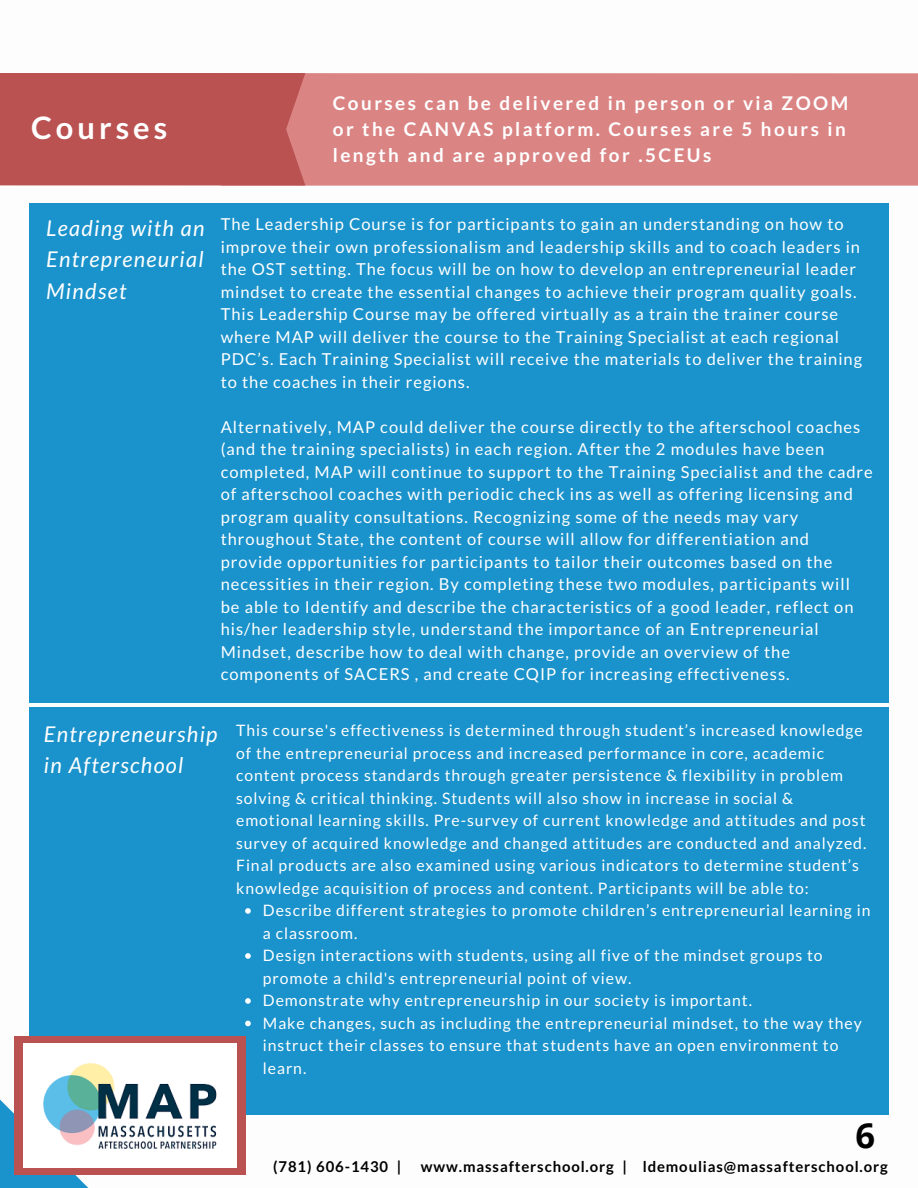
<style>
.page{position:relative;width:918px;height:1188px;background:#fff}
.page>*{position:absolute;margin:0;border:0;box-sizing:border-box;transform-origin:0 0}
.t1{font:700 34.5px "Open Sans";color:#000}
.t2{font:700 30.9px "Lato";letter-spacing:.13em;color:#fff}
.t3{font:italic 21.75px/31.5px "Lato";letter-spacing:.06em;color:#fff;text-align:justify}
.t4{font:700 18.9px/25.8px "Lato";letter-spacing:.13em;color:#fff}
.t5{font:16.5px/22.5px "Lato";letter-spacing:.06em;color:#fff}
.t6{font:15.75px/22.5px "Lato";letter-spacing:.06em;color:#fff}
.t7{font:700 14.85px "Lato";letter-spacing:.06em;color:#000}
</style>
<div class="page">
<div style="left:305px;top:73px;width:613px;height:113px;background:#db8484"></div>
<div style="left:0;top:73px;width:305px;height:113px;background:#bb5252"></div>
<div style="left:29px;top:204px;width:860px;height:499px;background:#1a92cb"></div>
<div style="left:30px;top:707px;width:859px;height:408px;background:#1a92cb"></div>
<div style="left:14px;top:1036px;width:232px;height:139px;background:#bb5252"></div>
<img style="left:23px;top:1044px;width:213px;height:124px">
<svg style="left:245px;top:908px;width:6px;height:6px"></svg>
<svg style="left:245px;top:953px;width:6px;height:6px"></svg>
<svg style="left:245px;top:998px;width:6px;height:6px"></svg>
<svg style="left:245px;top:1021px;width:6px;height:5px"></svg>
<p class="t2" style="left:31px;top:108px;width:138px">Courses</p>
<p class="t4" style="left:333px;top:90px;width:517px">Courses can be delivered in person or via ZOOM or the CANVAS platform. Courses are 5 hours in length and are approved for .5CEUs</p>
<p class="t3" style="left:46px;top:212px;width:160px">Leading with an Entrepreneurial Mindset</p>
<p class="t5" style="left:221px;top:213px;width:643px">The Leadership Course is for participants to gain an understanding on how to improve their own professionalism and leadership skills and to coach leaders in the OST setting. The focus will be on how to develop an entrepreneurial leader mindset to create the essential changes to achieve their program quality goals.<br>This Leadership Course may be offered virtually as a train the trainer course where MAP will deliver the course to the Training Specialist at each regional PDC’s. Each Training Specialist will receive the materials to deliver the training to the coaches in their regions.</p>
<p class="t5" style="left:221px;top:415px;width:654px">Alternatively, MAP could deliver the course directly to the afterschool coaches (and the training specialists) in each region. After the 2 modules have been completed, MAP will continue to support to the Training Specialist and the cadre of afterschool coaches with periodic check ins as well as offering licensing and program quality consultations. Recognizing some of the needs may vary throughout State, the content of course will allow for differentiation and provide opportunities for participants to tailor their outcomes based on the necessities in their region. By completing these two modules, participants will be able to Identify and describe the characteristics of a good leader, reflect on his/her leadership style, understand the importance of an Entrepreneurial Mindset, describe how to deal with change, provide an overview of the components of SACERS , and create CQIP for increasing effectiveness.</p>
<p class="t3" style="left:44px;top:718px;width:175px">Entrepreneurship in Afterschool</p>
<p class="t6" style="left:236px;top:719px;width:632px">This course's effectiveness is determined through student’s increased knowledge of the entrepreneurial process and increased performance in core, academic content process standards through greater persistence &amp; flexibility in problem solving &amp; critical thinking. Students will also show in increase in social &amp; emotional learning skills. Pre-survey of current knowledge and attitudes and post survey of acquired knowledge and changed attitudes are conducted and analyzed.<br>Final products are also examined using various indicators to determine student’s knowledge acquisition of process and content. Participants will be able to:</p>
<p class="t6" style="left:263px;top:899px;width:609px">Describe different strategies to promote children’s entrepreneurial learning in a classroom.</p>
<p class="t6" style="left:263px;top:944px;width:561px">Design interactions with students, using all five of the mindset groups to promote a child's entrepreneurial point of view.</p>
<p class="t6" style="left:263px;top:989px;width:491px">Demonstrate why entrepreneurship in our society is important.</p>
<p class="t6" style="left:263px;top:1011px;width:600px">Make changes, such as including the entrepreneurial mindset, to the way they instruct their classes to ensure that students have an open environment to learn.</p>
<p class="t1" style="left:855px;top:1111px;width:21px">6</p>
<p class="t7" style="left:273px;top:1158px;width:129px">(781) 606-1430 |</p>
<p class="t7" style="left:421px;top:1158px;width:468px">www.massafterschool.org | ldemoulias@massafterschool.org</p>
</div>
